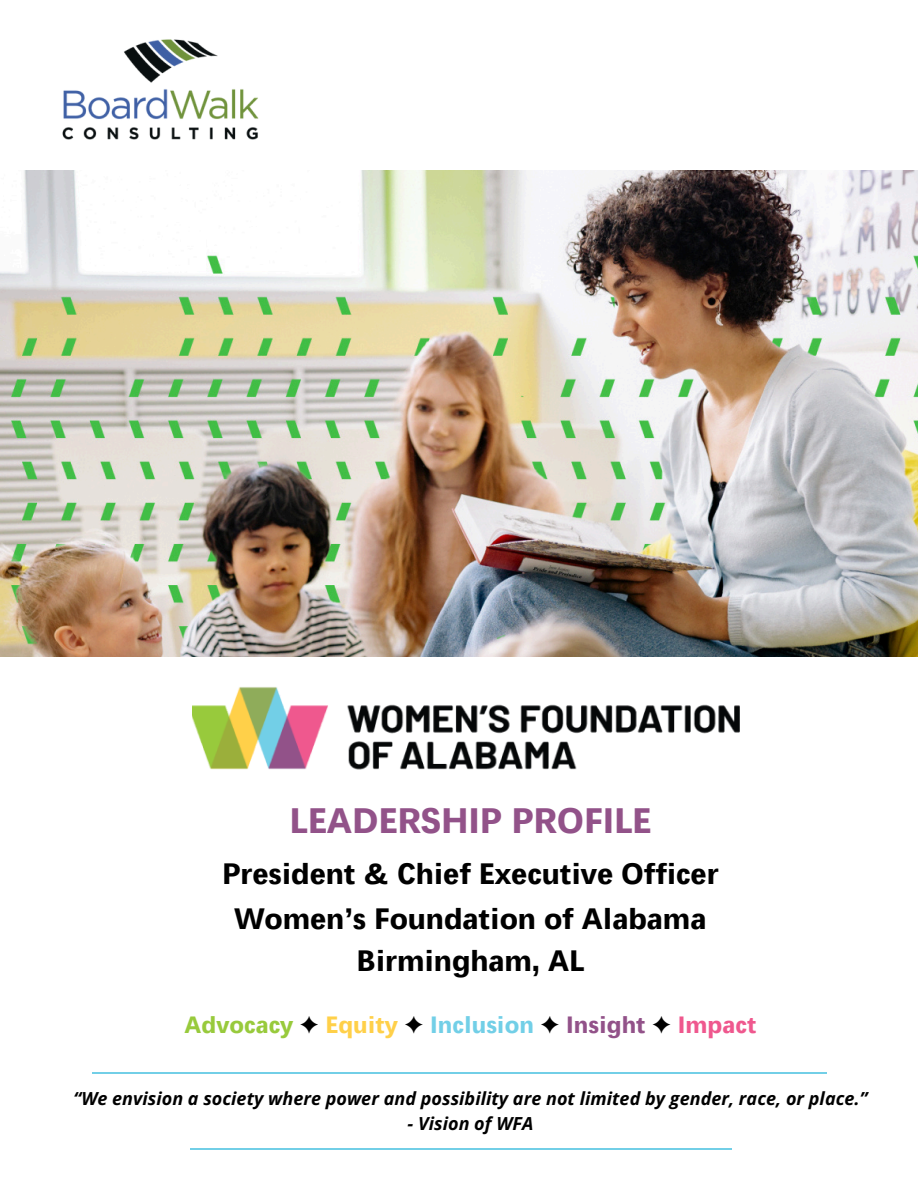
<style>
.page{position:relative;width:918px;height:1188px;background:#fff}
.page>*{position:absolute;margin:0;border:0;box-sizing:border-box;transform-origin:0 0}
.t1{font:700 36px "Leelawadee";letter-spacing:-.005em;color:#925289}
.t2{font:700 30px/45px "Leelawadee";letter-spacing:-.005em;color:#000;text-align:center}
.t3{font:700 24px "Leelawadee";letter-spacing:.005em;color:#72cfe7}
.t4{font:italic 700 18px "Open Sans";color:#000}
.s1{color:#98ca3c}
.s2{font-family:"Free Serif";font-weight:400;color:#000}
.s3{color:#ffd049}
.s4{color:#925289}
.s5{color:#ef588e}
</style>
<div class="page">
<img style="left:62px;top:39px;width:197px;height:101px">
<img style="left:0;top:171px;width:918px;height:486px">
<img style="left:192px;top:687px;width:548px;height:83px">
<hr style="left:191px;top:1148px;width:541px;height:1px;background:#72cfe7">
<hr style="left:92px;top:1072px;width:734px;height:2px;background:#72cfe7">
<p class="t1" style="left:289px;top:799px;width:363px">LEADERSHIP PROFILE</p>
<p class="t2" style="left:222px;top:851px;width:498px">President &amp; Chief Executive Officer<br>Women’s Foundation of Alabama</p>
<p class="t2" style="left:357px;top:937px;width:229px">Birmingham, AL</p>
<h1 class="t3" style="left:185px;top:1010px;width:573px"><span class="s1">Advocacy</span> <span class="s2">✦</span> <span class="s3">Equity</span> <span class="s2">✦</span> Inclusion <span class="s2">✦</span> <span class="s4">Insight</span> <span class="s2">✦</span> <span class="s5">Impact</span></h1>
<h2 class="t4" style="left:74px;top:1086px;width:796px">“We envision a society where power and possibility are not limited by gender, race, or place.”</h2>
<p class="t4" style="left:408px;top:1111px;width:127px">- Vision of WFA</p>
</div>
